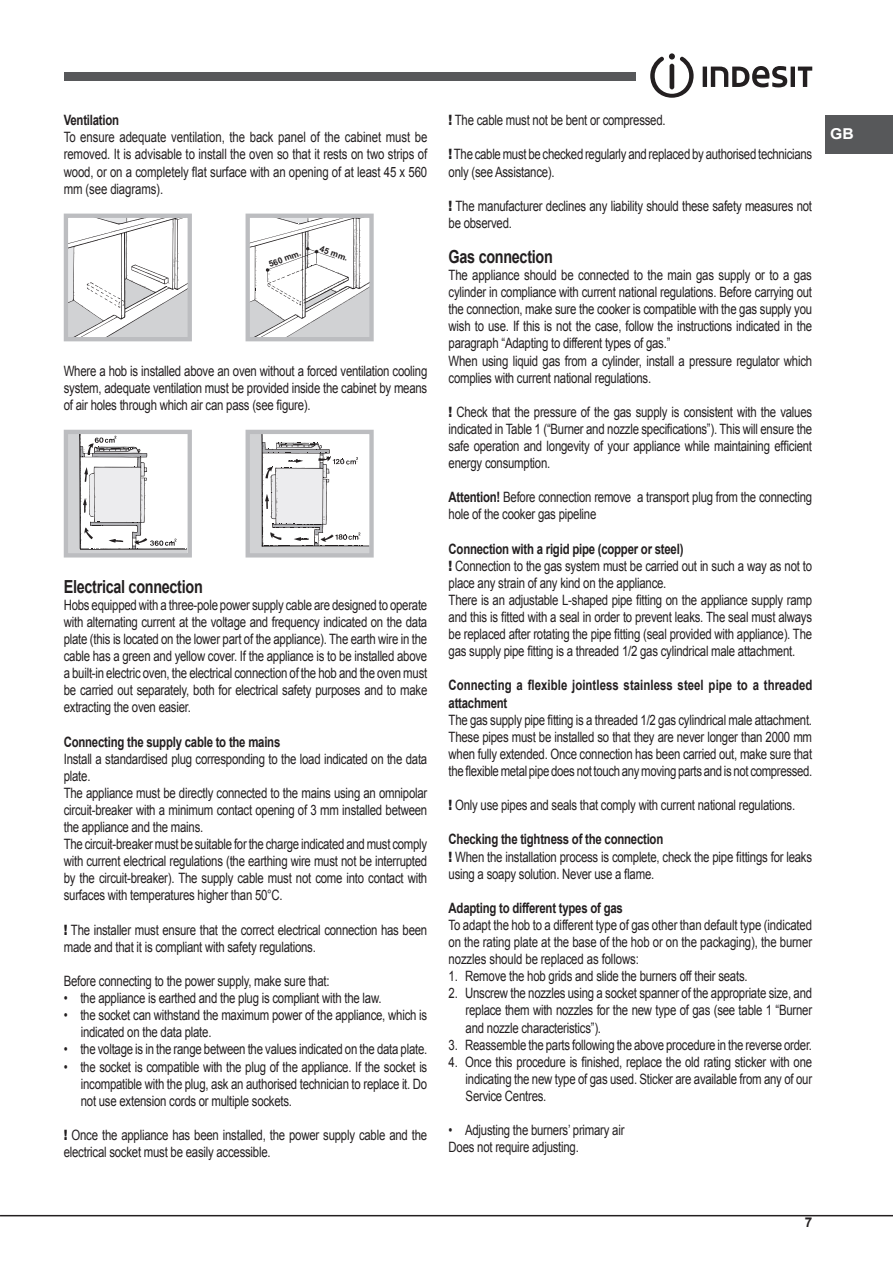
<style>
.page{position:relative;width:893px;height:1263px;background:#fff}
.page>*{position:absolute;margin:0;border:0;box-sizing:border-box;transform-origin:0 0}
.HEAD_2{font:700 18px "Arial";letter-spacing:-.02em;color:#231f20;scale:.8 1}
.t1{font:700 15px "Arial";color:#fff;scale:1.05 1}
.BODY_TEXT{font:14.25px/17.1px "Arial";letter-spacing:-.02em;color:#231f20;text-align:justify;scale:.8 1}
.BODY_TEXT_bullet_lis{font:14.25px/17.1px "Arial";letter-spacing:-.02em;color:#231f20;text-align:justify;scale:.8 1}
.HEAD_3{font:700 14.25px "Arial";letter-spacing:-.02em;color:#231f20;scale:.8 1}
.HEAD_3-2{font:700 14.25px/17.1px "Arial";letter-spacing:.005em;color:#231f20;scale:.8 1}
.t2{font:700 13.5px "Arial";color:#231f20}
.t3{font:700 8.4px "Arial";color:#231f20}
.s1{font-weight:900}
.s2{font-weight:700}
</style>
<div class="page">
<div style="left:825px;top:115px;width:68px;height:38px;background:#57585a"></div>
<hr style="left:0;top:1215px;width:893px;height:1px;background:#231f20">
<svg style="left:650px;top:53px;width:44px;height:45px"></svg>
<hr style="left:703px;top:67px;width:4px;height:20px;background:#231f20">
<svg style="left:711px;top:66px;width:76px;height:21px"></svg>
<hr style="left:791px;top:67px;width:4px;height:20px;background:#231f20">
<svg style="left:798px;top:67px;width:14px;height:20px"></svg>
<div style="left:64px;top:72px;width:572px;height:8px;background:#57585a"></div>
<svg style="left:69px;top:219px;width:118px;height:117px"></svg>
<div style="left:64px;top:214px;width:128px;height:127px;border:4px solid #bcbdc0"></div>
<svg style="left:251px;top:219px;width:118px;height:117px"></svg>
<div style="left:246px;top:214px;width:128px;height:127px;border:4px solid #bcbdc0"></div>
<svg style="left:69px;top:435px;width:118px;height:117px"></svg>
<div style="left:64px;top:430px;width:128px;height:127px;border:4px solid #bcbdc0"></div>
<svg style="left:251px;top:435px;width:118px;height:117px"></svg>
<div style="left:246px;top:430px;width:128px;height:127px;border:4px solid #bcbdc0"></div>
<p class="HEAD_3" style="left:64px;top:111px;width:71px">Ventilation</p>
<p class="BODY_TEXT" style="left:64px;top:129px;width:456px">To ensure adequate ventilation, the back panel of the cabinet must be removed. It is advisable to install the oven so that it rests on two strips of wood, or on a completely flat surface with an opening of at least 45 x 560 mm (see diagrams).</p>
<p class="t3" style="left:267px;top:259px;width:35px;rotate:-21deg">560 mm.</p>
<p class="t3" style="left:322px;top:243px;width:31px;rotate:19deg">45 mm.</p>
<p class="BODY_TEXT" style="left:64px;top:362px;width:456px">Where a hob is installed above an oven without a forced ventilation cooling system, adequate ventilation must be provided inside the cabinet by means of air holes through which air can pass (see figure).</p>
<p class="HEAD_2" style="left:64px;top:574px;width:175px">Electrical connection</p>
<p class="BODY_TEXT" style="left:64px;top:596px;width:456px">Hobs equipped with a three-pole power supply cable are designed to operate with alternating current at the voltage and frequency indicated on the data plate (this is located on the lower part of the appliance). The earth wire in the cable has a green and yellow cover. If the appliance is to be installed above a built-in electric oven, the electrical connection of the hob and the oven must be carried out separately, both for electrical safety purposes and to make extracting the oven easier.</p>
<p class="HEAD_3" style="left:64px;top:732px;width:272px">Connecting the supply cable to the mains</p>
<p class="BODY_TEXT" style="left:64px;top:750px;width:456px">Install a standardised plug corresponding to the load indicated on the data plate.</p>
<p class="BODY_TEXT" style="left:64px;top:784px;width:456px">The appliance must be directly connected to the mains using an omnipolar circuit-breaker with a minimum contact opening of 3 mm installed between the appliance and the mains.</p>
<p class="BODY_TEXT" style="left:64px;top:836px;width:456px">The circuit-breaker must be suitable for the charge indicated and must comply with current electrical regulations (the earthing wire must not be interrupted by the circuit-breaker). The supply cable must not come into contact with surfaces with temperatures higher than 50°C.</p>
<p class="BODY_TEXT" style="left:64px;top:921px;width:456px"><span class="s1">!</span> The installer must ensure that the correct electrical connection has been made and that it is compliant with safety regulations.</p>
<p class="BODY_TEXT" style="left:64px;top:972px;width:334px">Before connecting to the power supply, make sure that:</p>
<p class="BODY_TEXT_bullet_lis" style="left:64px;top:990px;width:399px">• the appliance is earthed and the plug is compliant with the law.</p>
<p class="BODY_TEXT_bullet_lis" style="left:81px;top:1007px;width:435px;text-indent:-17px">• the socket can withstand the maximum power of the appliance, which is indicated on the data plate.</p>
<p class="BODY_TEXT_bullet_lis" style="left:64px;top:1041px;width:456px">• the voltage is in the range between the values indicated on the data plate.</p>
<p class="BODY_TEXT_bullet_lis" style="left:81px;top:1058px;width:435px;text-indent:-17px">• the socket is compatible with the plug of the appliance. If the socket is incompatible with the plug, ask an authorised technician to replace it. Do not use extension cords or multiple sockets.</p>
<p class="BODY_TEXT" style="left:64px;top:1126px;width:456px"><span class="s1">!</span> Once the appliance has been installed, the power supply cable and the electrical socket must be easily accessible.</p>
<p class="BODY_TEXT" style="left:449px;top:112px;width:273px"><span class="s1">!</span> The cable must not be bent or compressed.</p>
<p class="BODY_TEXT" style="left:449px;top:146px;width:456px"><span class="s1">!</span> The cable must be checked regularly and replaced by authorised technicians only (see Assistance).</p>
<p class="BODY_TEXT" style="left:449px;top:197px;width:456px"><span class="s1">!</span> The manufacturer declines any liability should these safety measures not be observed.</p>
<p class="HEAD_2" style="left:449px;top:245px;width:132px">Gas connection</p>
<p class="BODY_TEXT" style="left:449px;top:267px;width:456px">The appliance should be connected to the main gas supply or to a gas cylinder in compliance with current national regulations. Before carrying out the connection, make sure the cooker is compatible with the gas supply you wish to use. If this is not the case, follow the instructions indicated in the paragraph “Adapting to different types of gas.”</p>
<p class="BODY_TEXT" style="left:449px;top:352px;width:456px">When using liquid gas from a cylinder, install a pressure regulator which complies with current national regulations.</p>
<p class="BODY_TEXT" style="left:449px;top:403px;width:456px"><span class="s1">!</span> Check that the pressure of the gas supply is consistent with the values indicated in Table 1 (“Burner and nozzle specifications”). This will ensure the safe operation and longevity of your appliance while maintaining efficient energy consumption.</p>
<p class="BODY_TEXT" style="left:449px;top:489px;width:456px"><span class="s2">Attention!</span> Before connection remove a transport plug from the connecting hole of the cooker gas pipeline</p>
<p class="HEAD_3" style="left:449px;top:539px;width:295px">Connection with a rigid pipe (copper or steel)</p>
<p class="BODY_TEXT" style="left:449px;top:557px;width:456px"><span class="s1">!</span> Connection to the gas system must be carried out in such a way as not to place any strain of any kind on the appliance.</p>
<p class="BODY_TEXT" style="left:449px;top:591px;width:456px">There is an adjustable L-shaped pipe fitting on the appliance supply ramp and this is fitted with a seal in order to prevent leaks. The seal must always be replaced after rotating the pipe fitting (seal provided with appliance). The gas supply pipe fitting is a threaded 1/2 gas cylindrical male attachment.</p>
<p class="HEAD_3-2" style="left:449px;top:677px;width:456px">Connecting a flexible jointless stainless steel pipe to a threaded attachment</p>
<p class="BODY_TEXT" style="left:449px;top:711px;width:456px">The gas supply pipe fitting is a threaded 1/2 gas cylindrical male attachment.</p>
<p class="BODY_TEXT" style="left:449px;top:728px;width:456px">These pipes must be installed so that they are never longer than 2000 mm when fully extended. Once connection has been carried out, make sure that the flexible metal pipe does not touch any moving parts and is not compressed.</p>
<p class="BODY_TEXT" style="left:449px;top:797px;width:435px"><span class="s1">!</span> Only use pipes and seals that comply with current national regulations.</p>
<p class="HEAD_3" style="left:449px;top:830px;width:270px">Checking the tightness of the connection</p>
<p class="BODY_TEXT" style="left:449px;top:848px;width:456px"><span class="s1">!</span> When the installation process is complete, check the pipe fittings for leaks using a soapy solution. Never use a flame.</p>
<p class="HEAD_3" style="left:449px;top:898px;width:219px">Adapting to different types of gas</p>
<p class="BODY_TEXT" style="left:449px;top:916px;width:456px">To adapt the hob to a different type of gas other than default type (indicated on the rating plate at the base of the hob or on the packaging), the burner nozzles should be replaced as follows:</p>
<p class="BODY_TEXT_bullet_lis" style="left:449px;top:968px;width:375px">1. Remove the hob grids and slide the burners off their seats.</p>
<p class="BODY_TEXT_bullet_lis" style="left:466px;top:985px;width:435px;text-indent:-17px">2. Unscrew the nozzles using a socket spanner of the appropriate size, and replace them with nozzles for the new type of gas (see table 1 “Burner and nozzle characteristics”).</p>
<p class="BODY_TEXT_bullet_lis" style="left:449px;top:1036px;width:456px">3. Reassemble the parts following the above procedure in the reverse order.</p>
<p class="BODY_TEXT_bullet_lis" style="left:466px;top:1053px;width:435px;text-indent:-17px">4. Once this procedure is finished, replace the old rating sticker with one indicating the new type of gas used. Sticker are available from any of our Service Centres.</p>
<p class="BODY_TEXT_bullet_lis" style="left:449px;top:1122px;width:221px">• Adjusting the burners’ primary air</p>
<p class="BODY_TEXT" style="left:449px;top:1139px;width:164px">Does not require adjusting.</p>
<p class="t1" style="left:830px;top:123px;width:24px">GB</p>
<p class="t2" style="left:805px;top:1213px;width:9px">7</p>
</div>
